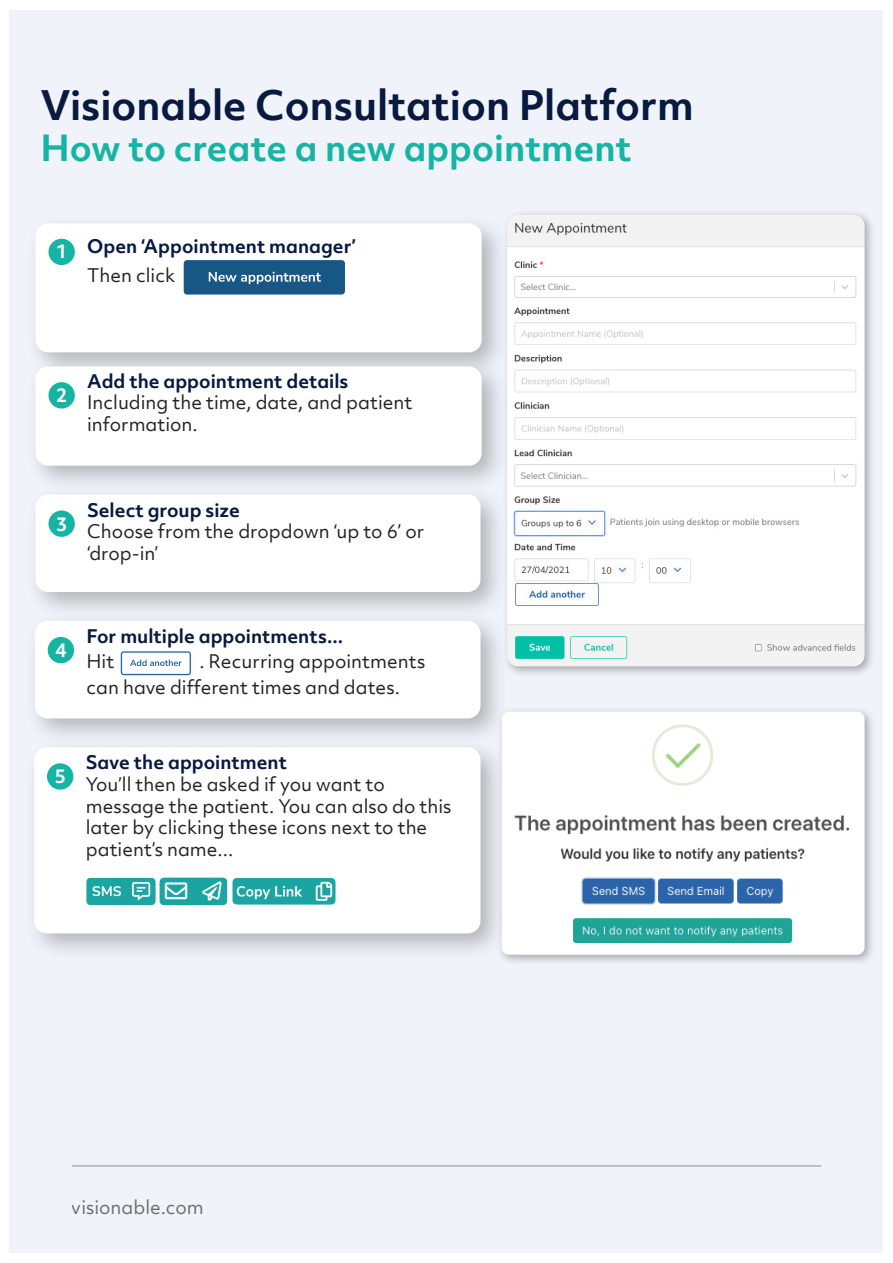
<style>
.page{position:relative;width:893px;height:1263px;background:#fff}
.page>*{position:absolute;margin:0;border:0;box-sizing:border-box;transform-origin:0 0}
.t1{font:700 39px "Objektiv Mk 2";color:#081a3f}
.t2{font:700 34.5px "Objektiv Mk 2";color:#15b4a4}
.t3{font:18px/21.6px "Objektiv Mk 2";color:#272223}
.List_Paragraph{font:700 18px "Objektiv Mk 2";color:#081a3f}
.t4{font:18px "Objektiv Mk 2";color:#040503}
.t5{font:700 18px "Objektiv Mk 2";color:#fff}
</style>
<div class="page">
<div style="left:10px;top:10px;width:873px;height:1243px;background:#f0f4fa"></div>
<hr style="left:72px;top:1165px;width:749px;height:2px;background:#231f20">
<div style="left:26px;top:214px;width:483px;height:166px;background:#231f20;opacity:.3"></div>
<div style="left:36px;top:223px;width:446px;height:129px;background:#fff;border-radius:13px"></div>
<div style="left:26px;top:357px;width:483px;height:136px;background:#231f20;opacity:.3"></div>
<div style="left:36px;top:366px;width:446px;height:100px;background:#fff;border-radius:13px"></div>
<div style="left:26px;top:485px;width:482px;height:135px;background:#231f20;opacity:.3"></div>
<div style="left:36px;top:494px;width:444px;height:98px;background:#fff;border-radius:13px"></div>
<div style="left:25px;top:611px;width:483px;height:135px;background:#231f20;opacity:.3"></div>
<div style="left:35px;top:621px;width:445px;height:97px;background:#fff;border-radius:13px"></div>
<div style="left:25px;top:738px;width:483px;height:223px;background:#231f20;opacity:.3"></div>
<div style="left:34px;top:747px;width:446px;height:186px;background:#fff;border-radius:13px"></div>
<div style="left:48px;top:239px;width:27px;height:26px;background:#15b4a4;border-radius:50%"></div>
<div style="left:48px;top:382px;width:27px;height:26px;background:#15b4a4;border-radius:50%"></div>
<div style="left:48px;top:510px;width:27px;height:27px;background:#15b4a4;border-radius:50%"></div>
<div style="left:48px;top:637px;width:26px;height:26px;background:#15b4a4;border-radius:50%"></div>
<div style="left:47px;top:763px;width:26px;height:27px;background:#15b4a4;border-radius:50%"></div>
<svg style="left:90px;top:877px;width:246px;height:29px"></svg>
<img style="left:86px;top:878px;width:70px;height:27px">
<img style="left:160px;top:878px;width:67px;height:27px">
<img style="left:232px;top:878px;width:103px;height:26px">
<svg style="left:121px;top:651px;width:70px;height:24px"></svg>
<div style="left:184px;top:260px;width:161px;height:35px;background:#175785;border-radius:3px"></div>
<svg style="left:209px;top:272px;width:112px;height:12px"></svg>
<div style="left:497px;top:706px;width:379px;height:259px;background:#231f20;opacity:.35"></div>
<img style="left:502px;top:712px;width:363px;height:243px">
<div style="left:502px;top:210px;width:374px;height:467px;background:#231f20;opacity:.35"></div>
<img style="left:507px;top:215px;width:358px;height:451px">
<p class="t1" style="left:40px;top:77px;width:655px">Visionable Consultation Platform</p>
<p class="t2" style="left:40px;top:124px;width:593px">How to create a new appointment</p>
<p class="t5" style="left:56px;top:239px;width:13px">1</p>
<p class="List_Paragraph" style="left:87px;top:234px;width:270px">Open ‘Appointment manager’</p>
<p class="t3" style="left:87px;top:264px;width:90px">Then click</p>
<p class="t5" style="left:56px;top:383px;width:13px">2</p>
<p class="List_Paragraph" style="left:87px;top:368px;width:263px">Add the appointment details</p>
<p class="t3" style="left:87px;top:392px;width:327px">Including the time, date, and patient</p>
<p class="t3" style="left:87px;top:413px;width:112px">information.</p>
<p class="t5" style="left:56px;top:511px;width:13px">3</p>
<p class="List_Paragraph" style="left:87px;top:497px;width:154px">Select group size</p>
<p class="t3" style="left:87px;top:520px;width:339px">Choose from the dropdown ‘up to 6’ or ‘drop-in’</p>
<p class="t5" style="left:55px;top:637px;width:13px">4</p>
<p class="List_Paragraph" style="left:86px;top:623px;width:258px">For multiple appointments...</p>
<p class="t3" style="left:86px;top:651px;width:29px">Hit</p>
<p class="t3" style="left:86px;top:649px;width:341px;line-height:25.5px;text-indent:113px">. Recurring appointments can have different times and dates.</p>
<p class="t5" style="left:55px;top:764px;width:13px">5</p>
<p class="List_Paragraph" style="left:86px;top:750px;width:203px">Save the appointment</p>
<p class="t3" style="left:86px;top:773px;width:367px">You’ll then be asked if you want to message the patient. You can also do this later by clicking these icons next to the patient’s name...</p>
<p class="t4" style="left:72px;top:1194px;width:134px">visionable.com</p>
</div>
